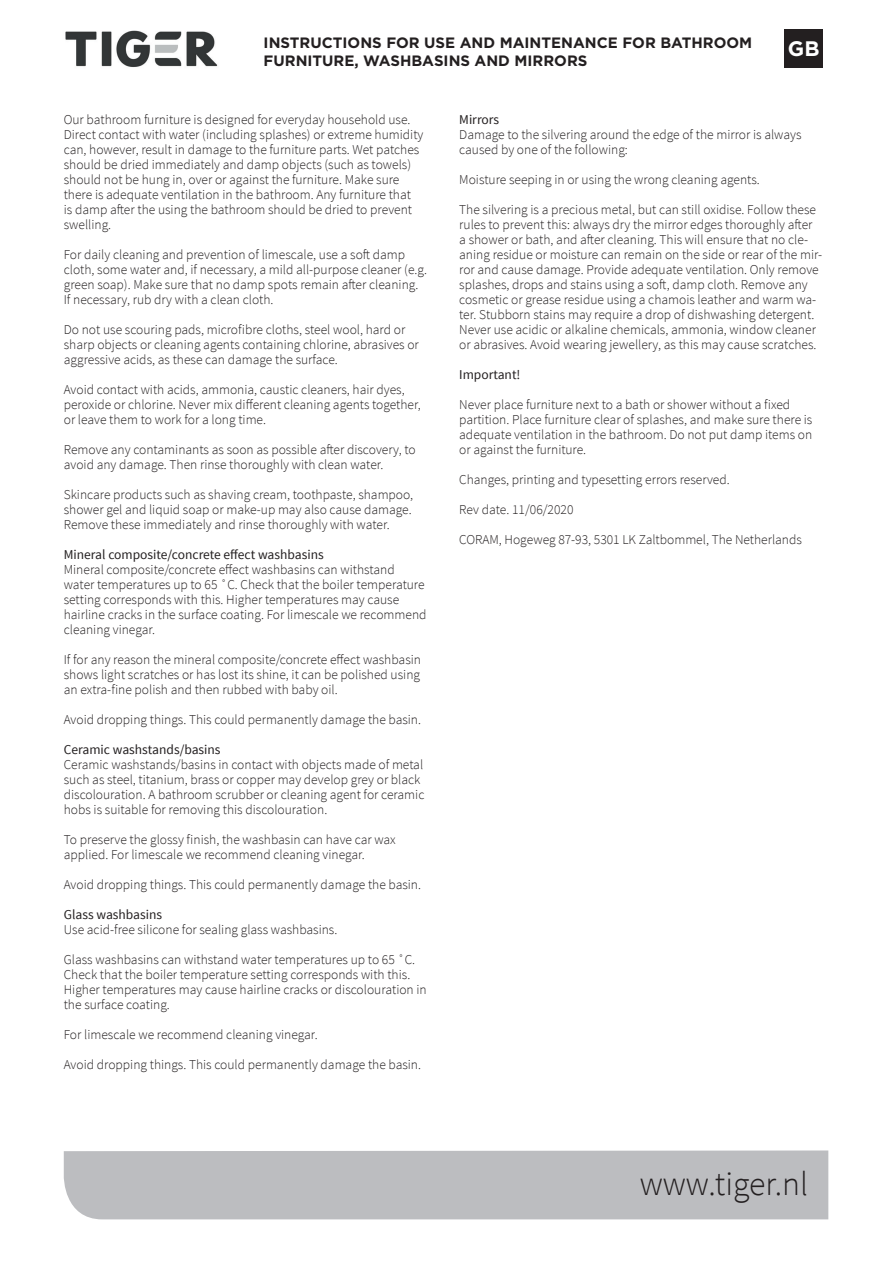
<style>
.page{position:relative;width:893px;height:1263px;background:#fff}
.page>*{position:absolute;margin:0;border:0;box-sizing:border-box;transform-origin:0 0}
.t1{font:300 33.75px "Source Sans Pro";color:#231f20}
.t2{font:700 21px "Gotham";color:#fff}
.t3{font:700 15px/18px "Gotham";color:#231f20}
.t4{font:300 13.5px/15px "Source Sans Pro";color:#231f20}
.t5{font:13.5px "Source Sans Pro";color:#231f20}
</style>
<div class="page">
<div style="left:784px;top:29px;width:39px;height:39px;background:#231f20"></div>
<img style="left:65px;top:30px;width:153px;height:37px">
<div style="left:64px;top:1150px;width:764px;height:69px;background:#bcbdc0"></div>
<p class="t3" style="left:264px;top:34px;width:490px">INSTRUCTIONS FOR USE AND MAINTENANCE FOR BATHROOM<br>FURNITURE, WASHBASINS AND MIRRORS</p>
<h2 class="t2" style="left:788px;top:34px;width:33px">GB</h2>
<p class="t4" style="left:64px;top:112px;width:361px">Our bathroom furniture is designed for everyday household use.<br>Direct contact with water (including splashes) or extreme humidity can, however, result in damage to the furniture parts. Wet patches should be dried immediately and damp objects (such as towels) should not be hung in, over or against the furniture. Make sure there is adequate ventilation in the bathroom. Any furniture that<br>is damp after the using the bathroom should be dried to prevent swelling.</p>
<p class="t4" style="left:64px;top:247px;width:365px">For daily cleaning and prevention of limescale, use a soft damp cloth, some water and, if necessary, a mild all-purpose cleaner (e.g. green soap). Make sure that no damp spots remain after cleaning.<br>If necessary, rub dry with a clean cloth.</p>
<p class="t4" style="left:64px;top:322px;width:357px">Do not use scouring pads, microfibre cloths, steel wool, hard or sharp objects or cleaning agents containing chlorine, abrasives or aggressive acids, as these can damage the surface.</p>
<p class="t4" style="left:64px;top:382px;width:359px">Avoid contact with acids, ammonia, caustic cleaners, hair dyes, peroxide or chlorine. Never mix different cleaning agents together, or leave them to work for a long time.</p>
<p class="t4" style="left:64px;top:442px;width:353px">Remove any contaminants as soon as possible after discovery, to avoid any damage. Then rinse thoroughly with clean water.</p>
<p class="t4" style="left:64px;top:487px;width:351px;text-align:justify">Skincare products such as shaving cream, toothpaste, shampoo, shower gel and liquid soap or make-up may also cause damage.<br>Remove these immediately and rinse thoroughly with water.</p>
<p class="t5" style="left:64px;top:546px;width:261px">Mineral composite/concrete effect washbasins</p>
<p class="t4" style="left:64px;top:562px;width:364px">Mineral composite/concrete effect washbasins can withstand water temperatures up to 65 ˚C. Check that the boiler temperature setting corresponds with this. Higher temperatures may cause hairline cracks in the surface coating. For limescale we recommend cleaning vinegar.</p>
<p class="t4" style="left:64px;top:652px;width:359px;text-align:justify">If for any reason the mineral composite/concrete effect washbasin shows light scratches or has lost its shine, it can be polished using an extra-fine polish and then rubbed with baby oil.</p>
<p class="t4" style="left:64px;top:712px;width:359px">Avoid dropping things. This could permanently damage the basin.</p>
<p class="t5" style="left:64px;top:741px;width:158px">Ceramic washstands/basins</p>
<p class="t4" style="left:64px;top:757px;width:362px">Ceramic washstands/basins in contact with objects made of metal such as steel, titanium, brass or copper may develop grey or black discolouration. A bathroom scrubber or cleaning agent for ceramic hobs is suitable for removing this discolouration.</p>
<p class="t4" style="left:64px;top:832px;width:333px">To preserve the glossy finish, the washbasin can have car wax applied. For limescale we recommend cleaning vinegar.</p>
<p class="t4" style="left:64px;top:877px;width:359px">Avoid dropping things. This could permanently damage the basin.</p>
<p class="t5" style="left:64px;top:906px;width:100px">Glass washbasins</p>
<p class="t4" style="left:64px;top:922px;width:275px">Use acid-free silicone for sealing glass washbasins.</p>
<p class="t4" style="left:64px;top:952px;width:364px">Glass washbasins can withstand water temperatures up to 65 ˚C.<br>Check that the boiler temperature setting corresponds with this.<br>Higher temperatures may cause hairline cracks or discolouration in the surface coating.</p>
<p class="t4" style="left:64px;top:1027px;width:255px">For limescale we recommend cleaning vinegar.</p>
<p class="t4" style="left:64px;top:1057px;width:359px">Avoid dropping things. This could permanently damage the basin.</p>
<p class="t5" style="left:459px;top:111px;width:41px">Mirrors</p>
<p class="t4" style="left:459px;top:127px;width:344px">Damage to the silvering around the edge of the mirror is always caused by one of the following:</p>
<p class="t4" style="left:459px;top:172px;width:302px">Moisture seeping in or using the wrong cleaning agents.</p>
<p class="t4" style="left:459px;top:202px;width:364px">The silvering is a precious metal, but can still oxidise. Follow these rules to prevent this: always dry the mirror edges thoroughly after a shower or bath, and after cleaning. This will ensure that no cle&shy;aning residue or moisture can remain on the side or rear of the mir&shy;ror and cause damage. Provide adequate ventilation. Only remove splashes, drops and stains using a soft, damp cloth. Remove any cosmetic or grease residue using a chamois leather and warm wa&shy;ter. Stubborn stains may require a drop of dishwashing detergent.<br>Never use acidic or alkaline chemicals, ammonia, window cleaner or abrasives. Avoid wearing jewellery, as this may cause scratches.</p>
<p class="t5" style="left:459px;top:366px;width:63px">Important!</p>
<p class="t4" style="left:459px;top:397px;width:355px">Never place furniture next to a bath or shower without a fixed partition. Place furniture clear of splashes, and make sure there is adequate ventilation in the bathroom. Do not put damp items on or against the furniture.</p>
<p class="t4" style="left:459px;top:472px;width:272px">Changes, printing and typesetting errors reserved.</p>
<p class="t4" style="left:459px;top:502px;width:116px">Rev date. 11/06/2020</p>
<p class="t4" style="left:459px;top:532px;width:344px">CORAM, Hogeweg 87-93, 5301 LK Zaltbommel, The Netherlands</p>
<h1 class="t1" style="left:640px;top:1163px;width:170px">www.tiger.nl</h1>
</div>
